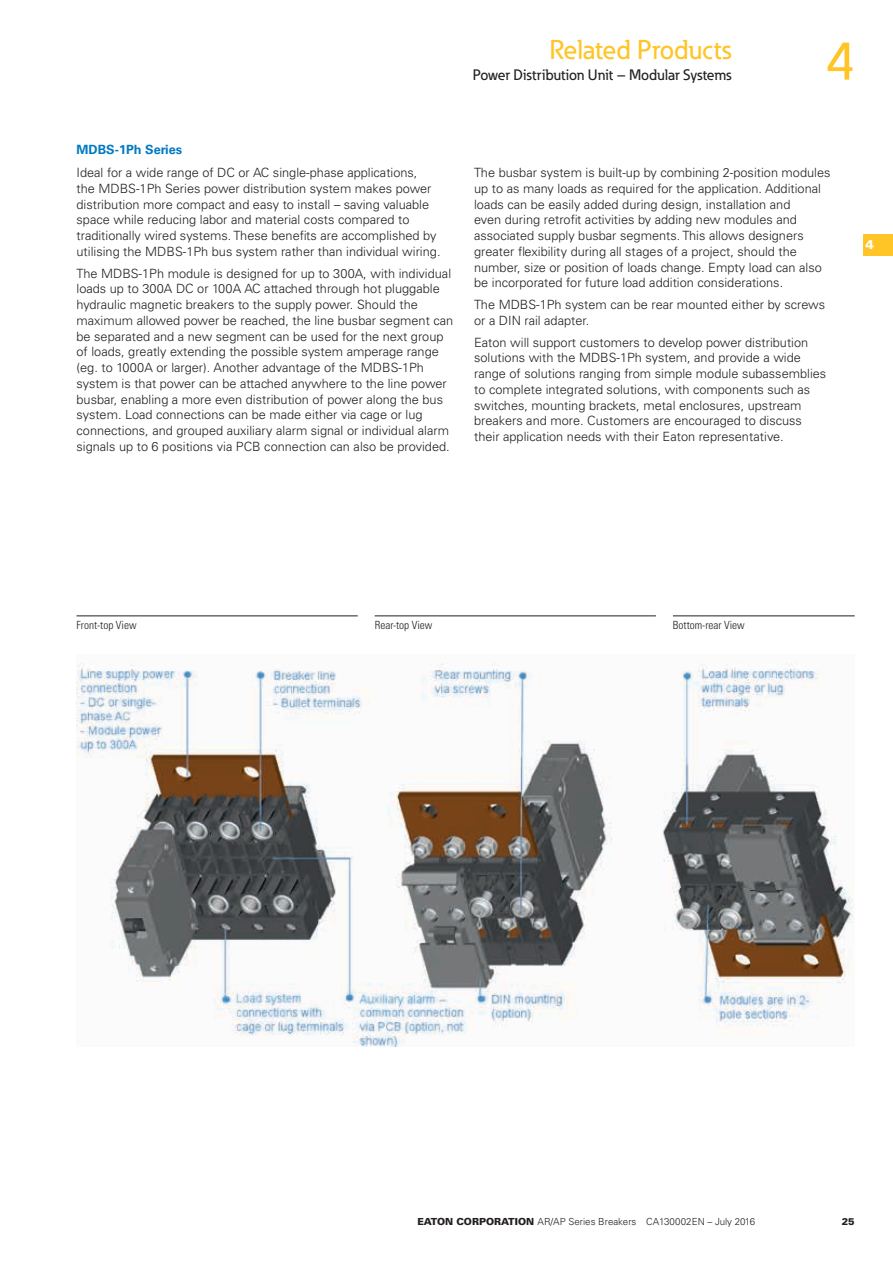
<style>
.page{position:relative;width:893px;height:1263px;background:#fff}
.page>*{position:absolute;margin:0;border:0;box-sizing:border-box;transform-origin:0 0}
.t1{font:500 54px "Eaton";color:#ffc426}
.t2{font:500 27px "Eaton";color:#ffc426}
.t3{font:500 15px "Eaton";color:#231f20}
.t4{font:300 12.75px/15.8px "Univers LT Std";color:#231f20}
.t5{font:700 12.75px "Univers LT Std";color:#0079c1}
.t6{font:900 12.75px "Univers LT Std";color:#fff}
.t7{font:300 condensed 11.25px "Univers LT Std";color:#231f20}
.t8{font:300 9.75px "Univers LT Std";color:#231f20}
.t9{font:900 9.75px "Univers LT Std";color:#231f20}
.s1{font-weight:900}
</style>
<div class="page">
<img style="left:77px;top:663px;width:777px;height:383px">
<hr style="left:77px;top:615px;width:281px;height:1px;background:#231f20">
<hr style="left:375px;top:615px;width:281px;height:1px;background:#231f20">
<hr style="left:673px;top:615px;width:182px;height:1px;background:#231f20">
<div style="left:863px;top:234px;width:30px;height:21px;background:#ffc426"></div>
<h2 class="t2" style="left:549px;top:33px;width:184px">Related Products</h2>
<p class="t3" style="left:473px;top:66px;width:260px">Power Distribution Unit – Modular Systems</p>
<h1 class="t1" style="left:825px;top:28px;width:31px">4</h1>
<p class="t5" style="left:77px;top:142px;width:107px">MDBS-1Ph Series</p>
<p class="t4" style="left:77px;top:165px;width:366px">Ideal for a wide range of DC or AC single-phase applications,<br>the MDBS-1Ph Series power distribution system makes power distribution more compact and easy to install – saving valuable space while reducing labor and material costs compared to traditionally wired systems. These benefits are accomplished by utilising the MDBS-1Ph bus system rather than individual wiring.</p>
<p class="t4" style="left:77px;top:265px;width:378px">The MDBS-1Ph module is designed for up to 300A, with individual loads up to 300A DC or 100A AC attached through hot pluggable hydraulic magnetic breakers to the supply power. Should the maximum allowed power be reached, the line busbar segment can be separated and a new segment can be used for the next group of loads, greatly extending the possible system amperage range (eg. to 1000A or larger). Another advantage of the MDBS-1Ph system is that power can be attached anywhere to the line power busbar, enabling a more even distribution of power along the bus system. Load connections can be made either via cage or lug connections, and grouped auxiliary alarm signal or individual alarm signals up to 6 positions via PCB connection can also be provided.</p>
<p class="t4" style="left:474px;top:165px;width:358px">The busbar system is built-up by combining 2-position modules up to as many loads as required for the application. Additional loads can be easily added during design, installation and<br>even during retrofit activities by adding new modules and associated supply busbar segments. This allows designers greater flexibility during all stages of a project, should the number, size or position of loads change. Empty load can also be incorporated for future load addition considerations.</p>
<p class="t4" style="left:474px;top:297px;width:353px">The MDBS-1Ph system can be rear mounted either by screws or a DIN rail adapter.</p>
<p class="t4" style="left:474px;top:334px;width:354px">Eaton will support customers to develop power distribution solutions with the MDBS-1Ph system, and provide a wide range of solutions ranging from simple module subassemblies to complete integrated solutions, with components such as switches, mounting brackets, metal enclosures, upstream breakers and more. Customers are encouraged to discuss their application needs with their Eaton representative.</p>
<p class="t6" style="left:865px;top:237px;width:10px">4</p>
<p class="t7" style="left:77px;top:618px;width:61px">Front-top View</p>
<p class="t7" style="left:375px;top:618px;width:59px">Rear-top View</p>
<p class="t7" style="left:673px;top:618px;width:73px">Bottom-rear View</p>
<p class="t8" style="left:417px;top:1215px;width:339px"><span class="s1">EATON CORPORATION</span> AR/AP Series Breakers CA130002EN – July 2016</p>
<p class="t9" style="left:842px;top:1215px;width:15px">25</p>
</div>
